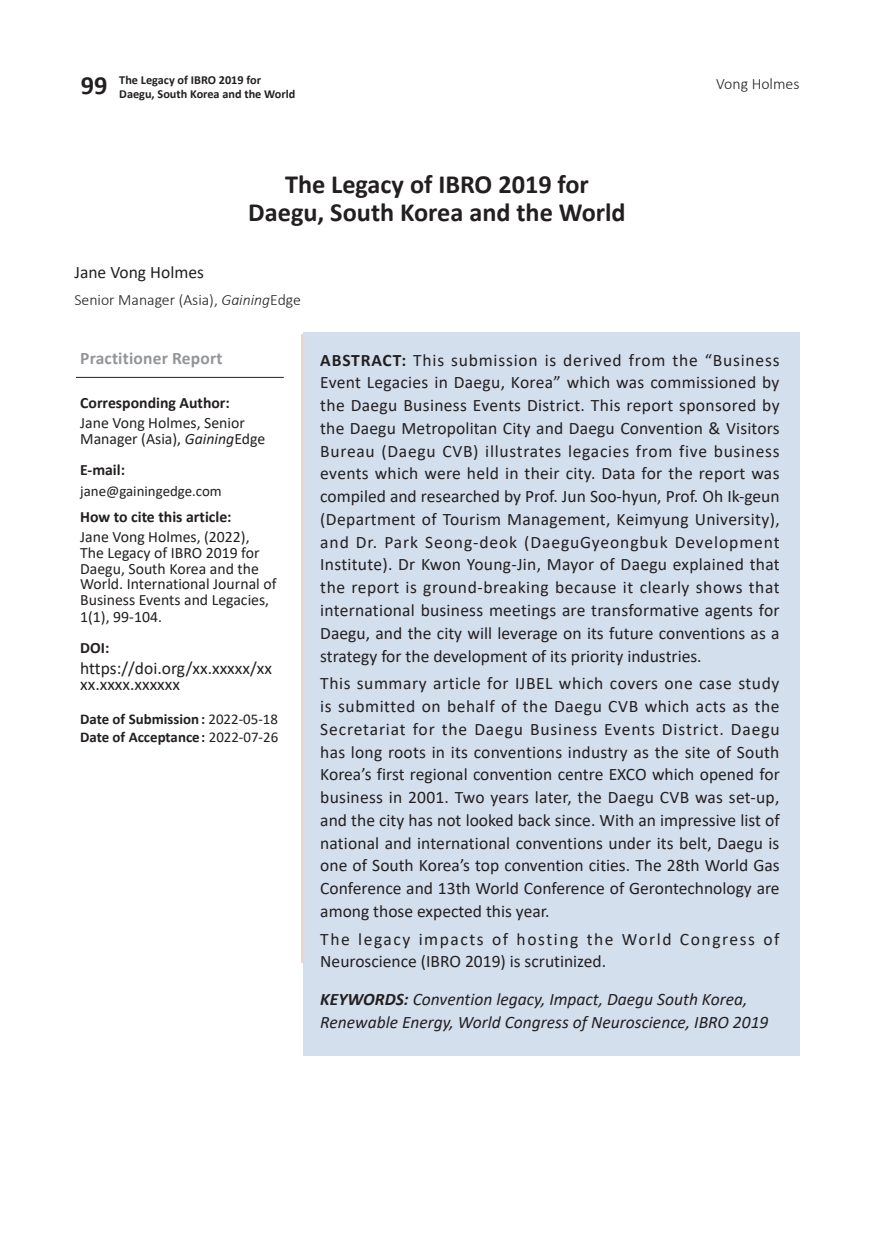
<style>
.page{position:relative;width:874px;height:1241px;background:#fff}
.page>*{position:absolute;margin:0;border:0;box-sizing:border-box;transform-origin:0 0}
.t1{font:700 26.25px/28px "Calibri";color:#231f20;text-align:center}
.t2{font:17.5px/22.8px "Calibri";color:#231f20;text-align:justify}
.t3{font:italic 17.5px/22.8px "Calibri";color:#231f20}
.t4{font:17.5px/22.8px "Calibri";letter-spacing:.075em;color:#231f20}
.t5{font:700 17.5px "Calibri";letter-spacing:.01em;color:#939598}
.t6{font:15.75px/15.9px "Calibri";color:#231f20}
.t7{font:700 15.75px "Calibri";color:#231f20}
.t8{font:300 15.75px "Calibri";color:#231f20}
.t9{font:700 14.88px/17.8px "Calibri";color:#231f20}
.t10{font:14.88px "Calibri";color:#231f20}
.t11{font:700 12.25px/14px "Calibri";color:#231f20;text-align:center}
.s1{font-style:italic}
.s2{font-weight:400}
.s3{font-weight:700}
</style>
<div class="page">
<hr style="left:76px;top:377px;width:208px;height:1px;background:#231f20">
<div style="left:303px;top:332px;width:496px;height:723px;background:#d4dfed"></div>
<p class="t11" style="left:81px;top:74px;width:216px">The Legacy of IBRO 2019 for<br><sup>99</sup> Daegu, South Korea and the World</p>
<p class="t8" style="left:715px;top:77px;width:85px">Vong Holmes</p>
<h1 class="t1" style="left:248px;top:173px;width:379px">The Legacy of IBRO 2019 for<br>Daegu, South Korea and the World</h1>
<p class="t2" style="left:74px;top:262px;width:131px">Jane Vong Holmes</p>
<p class="t8" style="left:74px;top:293px;width:228px">Senior Manager (Asia), <span class="s1">Gaining</span>Edge</p>
<p class="t5" style="left:80px;top:350px;width:144px">Practitioner Report</p>
<p class="t7" style="left:80px;top:395px;width:151px">Corresponding Author:</p>
<p class="t6" style="left:80px;top:415px;width:186px;line-height:16.6px">Jane Vong Holmes, Senior<br>Manager (Asia), <span class="s1">Gaining</span>Edge</p>
<p class="t7" style="left:80px;top:463px;width:46px">E-mail:</p>
<p class="t10" style="left:80px;top:484px;width:143px">jane@gainingedge.com</p>
<p class="t7" style="left:80px;top:510px;width:153px">How to cite this article:</p>
<p class="t6" style="left:80px;top:530px;width:198px">Jane Vong Holmes, (2022),<br>The Legacy of IBRO 2019 for<br>Daegu, South Korea and the<br>World. International Journal of<br>Business Events and Legacies,<br>1(1), 99-104.</p>
<p class="t7" style="left:80px;top:640px;width:31px">DOI:</p>
<p class="t2" style="left:80px;top:662px;width:193px;line-height:15.8px">https://doi.org/xx.xxxxx/xx xx.xxxx.xxxxxx</p>
<p class="t9" style="left:80px;top:711px;width:199px">Date of Submission: <span class="s2">2022-05-18<br></span>Date of Acceptance: <span class="s2">2022-07-26</span></p>
<p class="t2" style="left:320px;top:350px;width:460px"><span class="s3">ABSTRACT:</span> This submission is derived from the “Business Event Legacies in Daegu, Korea” which was commissioned by the Daegu Business Events District. This report sponsored by the Daegu Metropolitan City and Daegu Convention &amp; Visitors Bureau (Daegu CVB) illustrates legacies from five business events which were held in their city. Data for the report was compiled and researched by Prof. Jun Soo-hyun, Prof. Oh Ik-geun (Department of Tourism Management, Keimyung University), and Dr. Park Seong-deok (DaeguGyeongbuk Development Institute). Dr Kwon Young-Jin, Mayor of Daegu explained that the report is ground-breaking because it clearly shows that international business meetings are transformative agents for Daegu, and the city will leverage on its future conventions as a strategy for the development of its priority industries.</p>
<p class="t2" style="left:320px;top:673px;width:460px">This summary article for IJBEL which covers one case study is submitted on behalf of the Daegu CVB which acts as the Secretariat for the Daegu Business Events District. Daegu has long roots in its conventions industry as the site of South Korea’s first regional convention centre EXCO which opened for business in 2001. Two years later, the Daegu CVB was set-up, and the city has not looked back since. With an impressive list of national and international conventions under its belt, Daegu is one of South Korea’s top convention cities. The 28th World Gas Conference and 13th World Conference of Gerontechnology are among those expected this year.</p>
<p class="t4" style="left:320px;top:928px;width:460px">The legacy impacts of hosting the World Congress of<br>Neuroscience (IBRO 2019) is scrutinized.</p>
<p class="t3" style="left:320px;top:989px;width:449px"><span class="s3">KEYWORDS:</span> Convention legacy, Impact, Daegu South Korea,<br>Renewable Energy, World Congress of Neuroscience, IBRO 2019</p>
</div>
